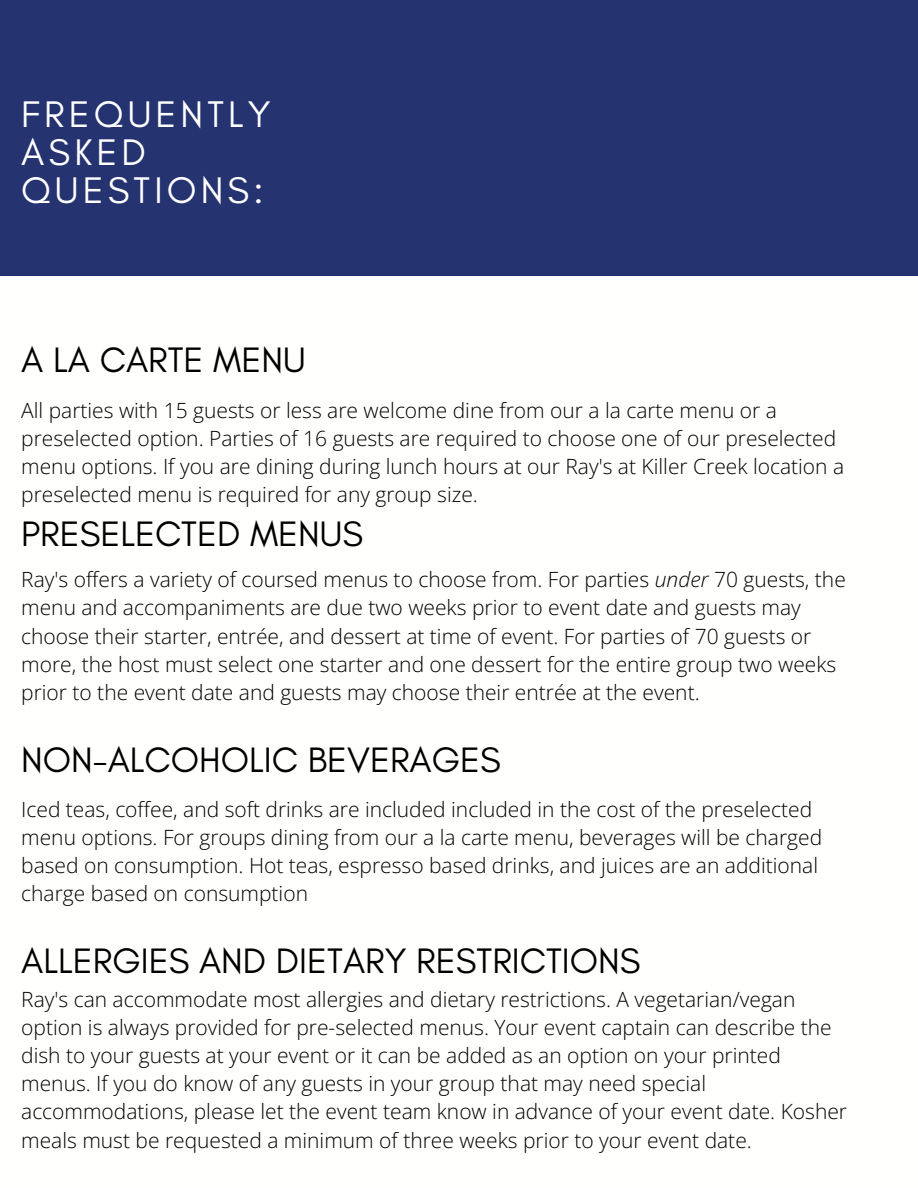
<style>
.page{position:relative;width:918px;height:1188px;background:#fff}
.page>*{position:absolute;margin:0;border:0;box-sizing:border-box;transform-origin:0 0}
.t1{font:37.8px/38.2px "Glacial Indifference";letter-spacing:.11em;color:#fff}
.t2{font:36px "Glacial Indifference";color:#000}
.t3{font:300 21px/28.2px "Open Sans";color:#000}
.s1{font-style:italic}
</style>
<div class="page">
<div style="left:0;top:0;width:918px;height:275px;background:#263371"></div>
<h1 class="t1" style="left:21px;top:94px;width:251px">FREQUENTLY<br>ASKED<br>QUESTIONS:</h1>
<h2 class="t2" style="left:21px;top:338px;width:286px">A LA CARTE MENU</h2>
<p class="t3" style="left:21px;top:396px;width:824px">All parties with 15 guests or less are welcome dine from our a la carte menu or a preselected option. Parties of 16 guests are required to choose one of our preselected menu options. If you are dining during lunch hours at our Ray's at Killer Creek location a preselected menu is required for any group size.</p>
<h2 class="t2" style="left:21px;top:512px;width:343px">PRESELECTED MENUS</h2>
<p class="t3" style="left:21px;top:565px;width:826px">Ray's offers a variety of coursed menus to choose from. For parties <span class="s1">under</span> 70 guests, the menu and accompaniments are due two weeks prior to event date and guests may choose their starter, entrée, and dessert at time of event. For parties of 70 guests or more, the host must select one starter and one dessert for the entire group two weeks prior to the event date and guests may choose their entrée at the event.</p>
<h2 class="t2" style="left:21px;top:738px;width:481px">NON-ALCOHOLIC BEVERAGES</h2>
<p class="t3" style="left:21px;top:795px;width:802px">Iced teas, coffee, and soft drinks are included included in the cost of the preselected menu options. For groups dining from our a la carte menu, beverages will be charged based on consumption. Hot teas, espresso based drinks, and juices are an additional charge based on consumption</p>
<h2 class="t2" style="left:21px;top:939px;width:621px">ALLERGIES AND DIETARY RESTRICTIONS</h2>
<p class="t3" style="left:21px;top:985px;width:827px">Ray's can accommodate most allergies and dietary restrictions. A vegetarian/vegan option is always provided for pre-selected menus. Your event captain can describe the dish to your guests at your event or it can be added as an option on your printed menus. If you do know of any guests in your group that may need special accommodations, please let the event team know in advance of your event date. Kosher meals must be requested a minimum of three weeks prior to your event date.</p>
</div>
